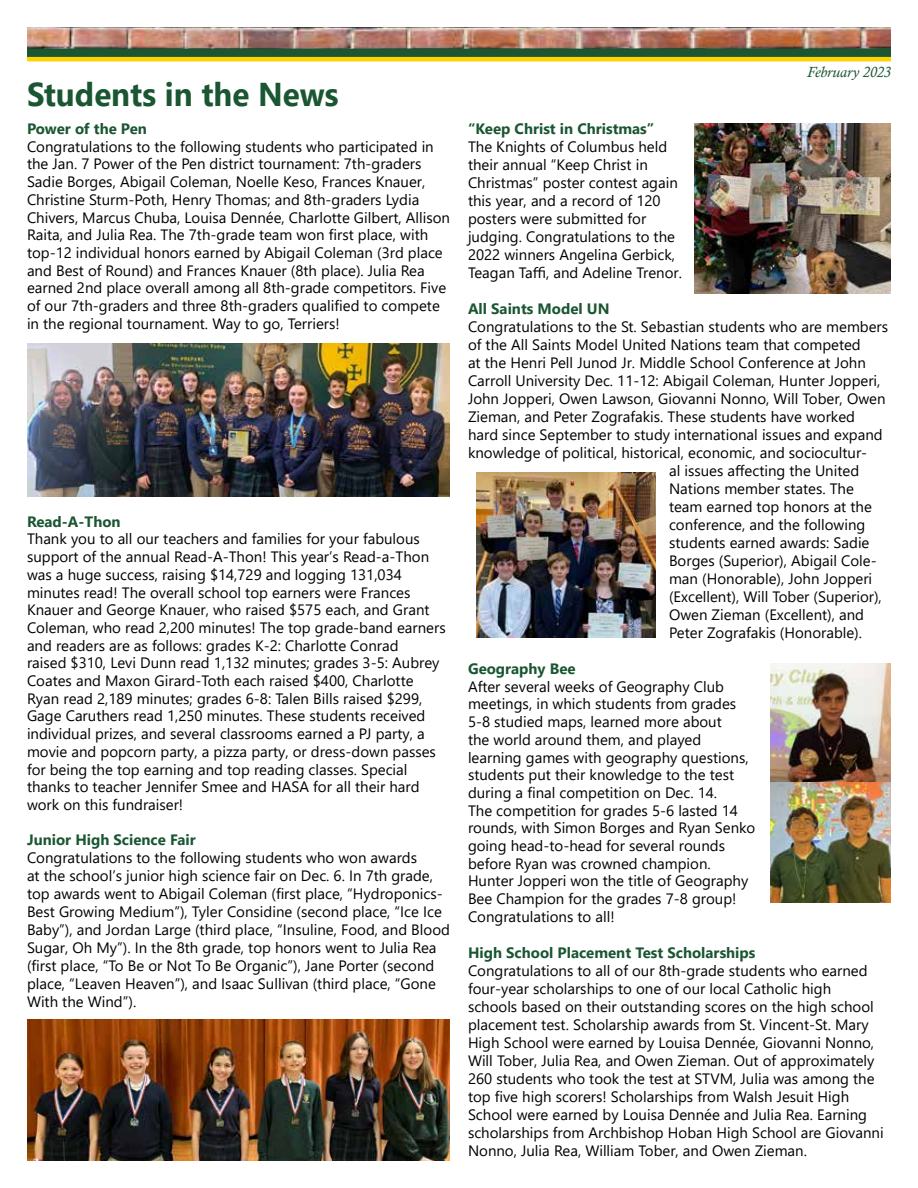
<style>
.page{position:relative;width:918px;height:1188px;background:#fff}
.page>*{position:absolute;margin:0;border:0;box-sizing:border-box;transform-origin:0 0}
.t1{font:700 33px "Segoe UI";color:#1a5632;scale:.95 1}
.t2{font:15px/17.7px "Segoe UI";color:#000}
.t3{font:700 15px "Segoe UI";color:#1a5632}
.t4{font:italic 15px "Calisto";color:#1a5632}
</style>
<div class="page">
<img style="left:27px;top:27px;width:864px;height:22px">
<div style="left:27px;top:49px;width:864px;height:9px;background:#1a5632"></div>
<hr style="left:27px;top:57px;width:864px;height:4px;background:#ffd200">
<img style="left:27px;top:343px;width:423px;height:154px">
<img style="left:770px;top:663px;width:121px;height:240px">
<img style="left:694px;top:123px;width:197px;height:171px">
<img style="left:476px;top:472px;width:180px;height:165px">
<img style="left:27px;top:1020px;width:423px;height:141px">
<h1 class="t1" style="left:27px;top:63px;width:330px">Students in the News</h1>
<p class="t3" style="left:27px;top:115px;width:121px">Power of the Pen</p>
<p class="t2" style="left:27px;top:136px;width:425px">Congratulations to the following students who participated in the Jan. 7 Power of the Pen district tournament: 7th-graders Sadie Borges, Abigail Coleman, Noelle Keso, Frances Knauer, Christine Sturm-Poth, Henry Thomas; and 8th-graders Lydia Chivers, Marcus Chuba, Louisa Dennée, Charlotte Gilbert, Allison Raita, and Julia Rea. The 7th-grade team won first place, with top-12 individual honors earned by Abigail Coleman (3rd place and Best of Round) and Frances Knauer (8th place). Julia Rea earned 2nd place overall among all 8th-grade competitors. Five of our 7th-graders and three 8th-graders qualified to compete in the regional tournament. Way to go, Terriers!</p>
<p class="t3" style="left:27px;top:507px;width:95px">Read-A-Thon</p>
<p class="t2" style="left:27px;top:529px;width:420px">Thank you to all our teachers and families for your fabulous support of the annual Read-A-Thon! This year’s Read-a-Thon was a huge success, raising $14,729 and logging 131,034 minutes read! The overall school top earners were Frances Knauer and George Knauer, who raised $575 each, and Grant Coleman, who read 2,200 minutes! The top grade-band earners and readers are as follows: grades K-2: Charlotte Conrad<br>raised $310, Levi Dunn read 1,132 minutes; grades 3-5: Aubrey Coates and Maxon Girard-Toth each raised $400, Charlotte Ryan read 2,189 minutes; grades 6-8: Talen Bills raised $299, Gage Caruthers read 1,250 minutes. These students received individual prizes, and several classrooms earned a PJ party, a movie and popcorn party, a pizza party, or dress-down passes for being the top earning and top reading classes. Special thanks to teacher Jennifer Smee and HASA for all their hard work on this fundraiser!</p>
<p class="t3" style="left:27px;top:826px;width:170px">Junior High Science Fair</p>
<p class="t2" style="left:27px;top:848px;width:424px">Congratulations to the following students who won awards<br>at the school’s junior high science fair on Dec. 6. In 7th grade, top awards went to Abigail Coleman (first place, “Hydroponics-Best Growing Medium”), Tyler Considine (second place, “Ice Ice Baby”), and Jordan Large (third place, “Insuline, Food, and Blood Sugar, Oh My”). In the 8th grade, top honors went to Julia Rea (first place, “To Be or Not To Be Organic”), Jane Porter (second place, “Leaven Heaven”), and Isaac Sullivan (third place, “Gone With the Wind”).</p>
<p class="t4" style="left:807px;top:63px;width:85px">February 2023</p>
<p class="t3" style="left:468px;top:115px;width:188px">“Keep Christ in Christmas”</p>
<p class="t2" style="left:468px;top:136px;width:215px">The Knights of Columbus held their annual “Keep Christ in<br>Christmas” poster contest again this year, and a record of 120 posters were submitted for judging. Congratulations to the<br>2022 winners Angelina Gerbick,<br>Teagan Taffi, and Adeline Trenor.</p>
<p class="t3" style="left:468px;top:295px;width:143px">All Saints Model UN</p>
<p class="t2" style="left:468px;top:317px;width:422px">Congratulations to the St. Sebastian students who are members</p>
<p class="t2" style="left:468px;top:335px;width:394px">of the All Saints Model United Nations team that competed</p>
<p class="t2" style="left:468px;top:353px;width:399px">at the Henri Pell Junod Jr. Middle School Conference at John</p>
<p class="t2" style="left:468px;top:371px;width:414px">Carroll University Dec. 11-12: Abigail Coleman, Hunter Jopperi,</p>
<p class="t2" style="left:468px;top:389px;width:419px">John Jopperi, Owen Lawson, Giovanni Nonno, Will Tober, Owen</p>
<p class="t2" style="left:468px;top:407px;width:389px">Zieman, and Peter Zografakis. These students have worked</p>
<p class="t2" style="left:468px;top:425px;width:416px">hard since September to study international issues and expand</p>
<p class="t2" style="left:468px;top:443px;width:401px">knowledge of political, historical, economic, and sociocultur-</p>
<p class="t2" style="left:669px;top:461px;width:192px">al issues affecting the United</p>
<p class="t2" style="left:669px;top:479px;width:186px">Nations member states. The</p>
<p class="t2" style="left:669px;top:497px;width:204px">team earned top honors at the</p>
<p class="t2" style="left:669px;top:515px;width:198px">conference, and the following</p>
<p class="t2" style="left:669px;top:533px;width:202px">students earned awards: Sadie</p>
<p class="t2" style="left:669px;top:551px;width:209px">Borges (Superior), Abigail Cole-</p>
<p class="t2" style="left:669px;top:569px;width:205px">man (Honorable), John Jopperi</p>
<p class="t2" style="left:669px;top:587px;width:214px">(Excellent), Will Tober (Superior),</p>
<p class="t2" style="left:669px;top:605px;width:197px">Owen Zieman (Excellent), and</p>
<p class="t2" style="left:669px;top:623px;width:195px">Peter Zografakis (Honorable).</p>
<p class="t3" style="left:468px;top:655px;width:109px">Geography Bee</p>
<p class="t2" style="left:468px;top:676px;width:289px">After several weeks of Geography Club meetings, in which students from grades 5-8 studied maps, learned more about<br>the world around them, and played learning games with geography questions, students put their knowledge to the test during a final competition on Dec. 14.<br>The competition for grades 5-6 lasted 14 rounds, with Simon Borges and Ryan Senko going head-to-head for several rounds before Ryan was crowned champion.<br>Hunter Jopperi won the title of Geography Bee Champion for the grades 7-8 group!<br>Congratulations to all!</p>
<p class="t3" style="left:468px;top:938px;width:289px">High School Placement Test Scholarships</p>
<p class="t2" style="left:468px;top:960px;width:417px">Congratulations to all of our 8th-grade students who earned four-year scholarships to one of our local Catholic high schools based on their outstanding scores on the high school placement test. Scholarship awards from St. Vincent-St. Mary High School were earned by Louisa Dennée, Giovanni Nonno, Will Tober, Julia Rea, and Owen Zieman. Out of approximately 260 students who took the test at STVM, Julia was among the top five high scorers! Scholarships from Walsh Jesuit High School were earned by Louisa Dennée and Julia Rea. Earning scholarships from Archbishop Hoban High School are Giovanni Nonno, Julia Rea, William Tober, and Owen Zieman.</p>
</div>
